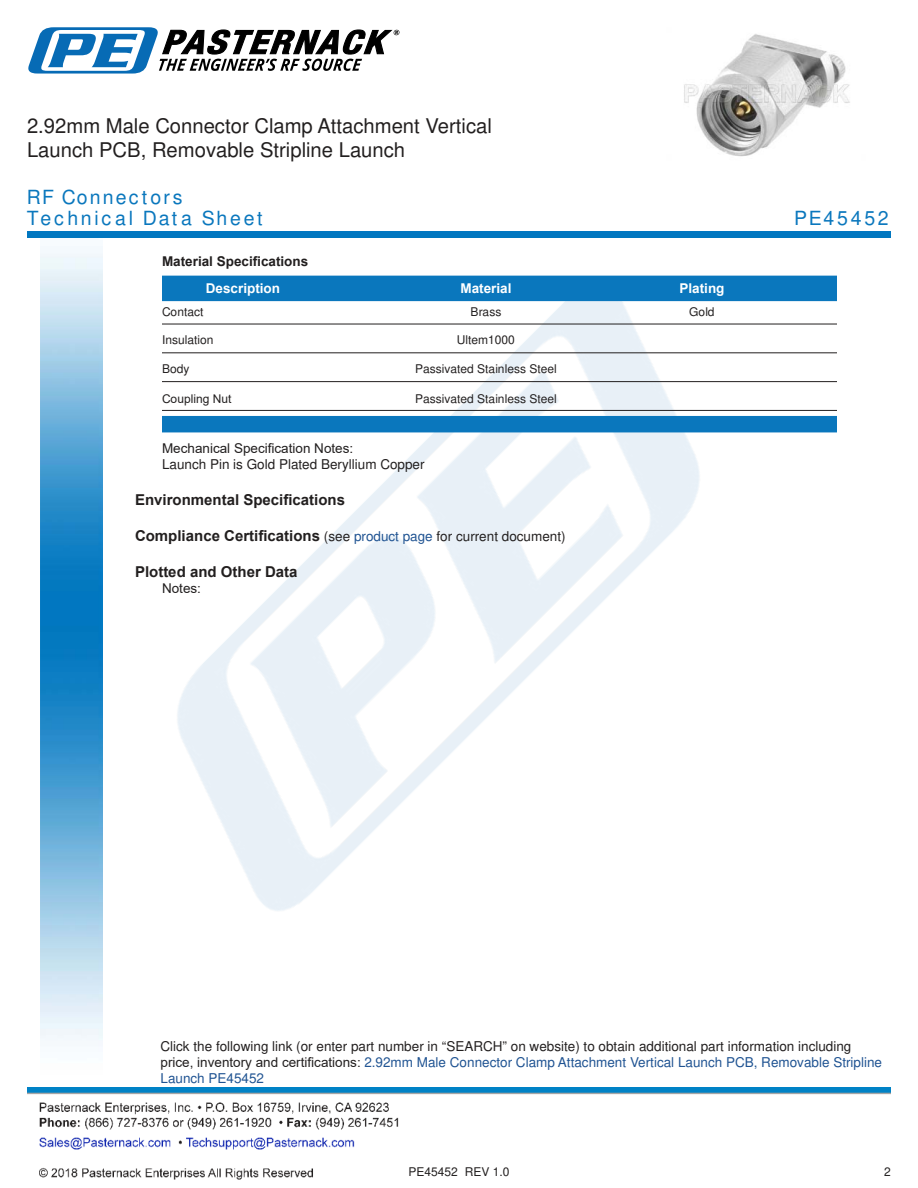
<style>
.page{position:relative;width:918px;height:1188px;background:#fff}
.page>*{position:absolute;margin:0;border:0;box-sizing:border-box;transform-origin:0 0}
.t1{font:20.25px/24.3px "Arial";color:#221f1f}
.t2{font:900 19.5px/20.4px "Arial";letter-spacing:.14em;color:#0a77bd}
.t3{font:700 15px "Arial";color:#221f1f}
.t4{font:13.5px/16.2px "Arial";color:#221f1f}
.t5{font:700 13.5px "Arial";color:#fff}
.t6{font:700 13.5px "Arial";color:#221f1f}
.t7{font:12px "Arial";color:#221f1f}
.s1{font-weight:400;font-size:13.5px}
.s2{font-weight:400;font-size:13.5px;color:#1f5392}
.s3{color:#1f5392}
</style>
<div class="page">
<img style="left:39px;top:1102px;width:360px;height:78px">
<img style="left:102px;top:246px;width:719px;height:724px">
<img style="left:40px;top:237px;width:62px;height:804px">
<img style="left:27px;top:1088px;width:864px;height:7px">
<svg style="left:28px;top:27px;width:371px;height:47px"></svg>
<div style="left:27px;top:231px;width:864px;height:6px;background:#0177c0"></div>
<div style="left:162px;top:276px;width:675px;height:25px;background:#0a77bd"></div>
<hr style="left:162px;top:324px;width:675px;height:1px;background:#221f1f">
<hr style="left:162px;top:353px;width:675px;height:1px;background:#221f1f">
<hr style="left:162px;top:381px;width:675px;height:1px;background:#221f1f">
<hr style="left:162px;top:410px;width:675px;height:1px;background:#221f1f">
<div style="left:162px;top:416px;width:675px;height:16px;background:#0a77bd"></div>
<img style="left:684px;top:34px;width:166px;height:123px">
<h1 class="t1" style="left:27px;top:115px;width:466px">2.92mm Male Connector Clamp Attachment Vertical<br>Launch PCB, Removable Stripline Launch</h1>
<h2 class="t2" style="left:27px;top:187px;width:237px">RF Connectors<br>Technical Data Sheet</h2>
<p class="t6" style="left:162px;top:252px;width:148px">Material Speci昀椀cations</p>
<p class="t5" style="left:206px;top:279px;width:76px">Description</p>
<p class="t5" style="left:460px;top:279px;width:53px">Material</p>
<p class="t5" style="left:680px;top:279px;width:47px">Plating</p>
<p class="t7" style="left:162px;top:307px;width:43px">Contact</p>
<p class="t7" style="left:471px;top:307px;width:32px">Brass</p>
<p class="t7" style="left:689px;top:307px;width:27px">Gold</p>
<p class="t7" style="left:162px;top:335px;width:53px">Insulation</p>
<p class="t7" style="left:457px;top:335px;width:60px">Ultem1000</p>
<p class="t7" style="left:162px;top:364px;width:29px">Body</p>
<p class="t7" style="left:415px;top:364px;width:143px">Passivated Stainless Steel</p>
<p class="t7" style="left:162px;top:391px;width:71px">Coupling Nut</p>
<p class="t7" style="left:415px;top:395px;width:143px">Passivated Stainless Steel</p>
<p class="t4" style="left:162px;top:440px;width:264px">Mechanical Speci昀椀cation Notes:<br>Launch Pin is Gold Plated Beryllium Copper</p>
<p class="t3" style="left:135px;top:489px;width:212px">Environmental Speci昀椀cations</p>
<p class="t3" style="left:135px;top:525px;width:432px">Compliance Certi昀椀cations <span class="s1">(see</span> <span class="s2">product page</span> <span class="s1">for current document)</span></p>
<p class="t3" style="left:135px;top:561px;width:164px">Plotted and Other Data</p>
<p class="t4" style="left:162px;top:580px;width:41px">Notes:</p>
<h2 class="t2" style="left:794px;top:208px;width:96px">PE45452</h2>
<p class="t4" style="left:160px;top:1039px;width:723px">Click the following link (or enter part number in “SEARCH” on website) to obtain additional part information including price, inventory and certi昀椀cations: <span class="s3">2.92mm Male Connector Clamp Attachment Vertical Launch PCB, Removable Stripline<br>Launch PE45452</span></p>
<p class="t7" style="left:409px;top:1167px;width:102px">PE45452 REV 1.0</p>
<p class="t7" style="left:884px;top:1167px;width:8px">2</p>
</div>
